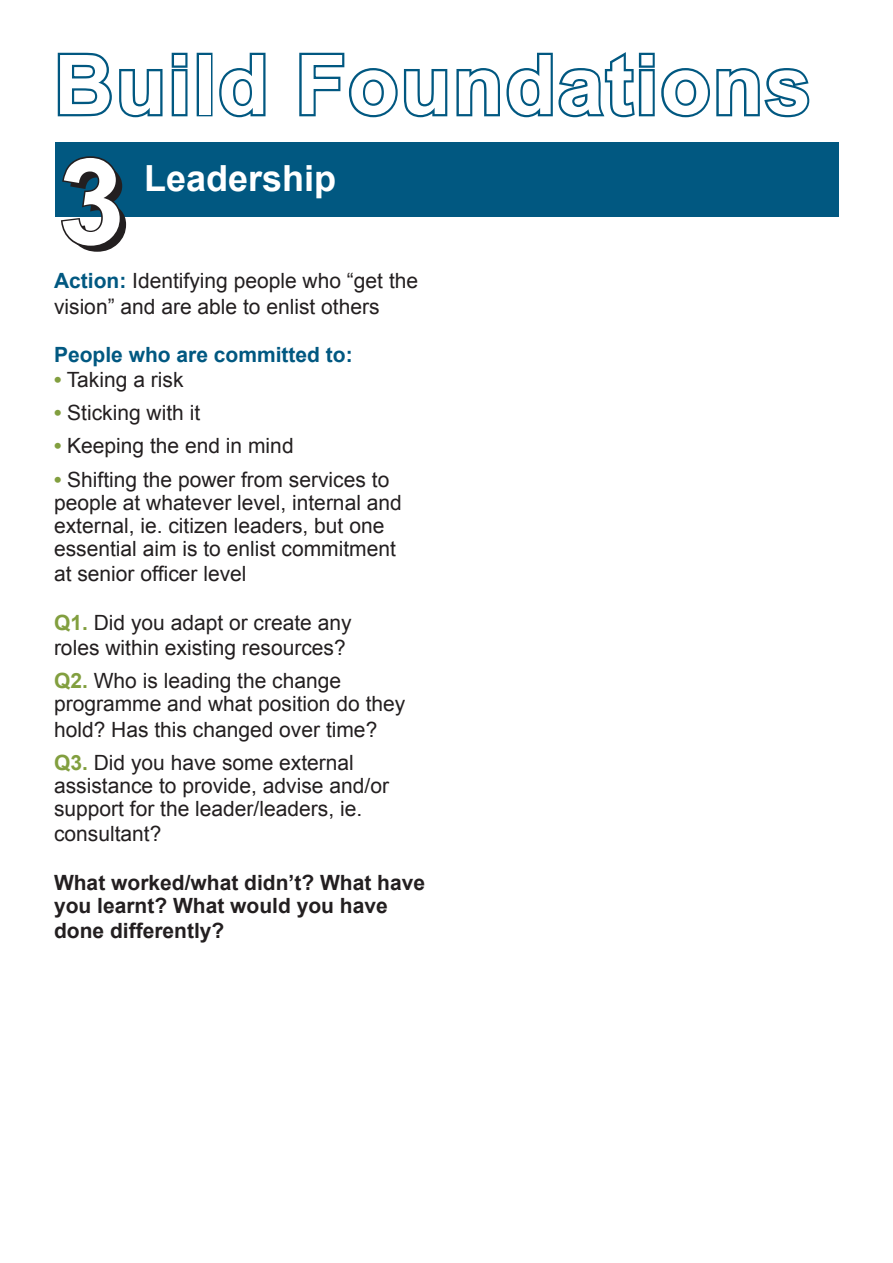
<style>
.page{position:relative;width:893px;height:1263px;background:#fff}
.page>*{position:absolute;margin:0;border:0;box-sizing:border-box;transform-origin:0 0}
.t1{font:700 120px "Arial";color:#fff}
.t2{font:700 82.5px "Arial";letter-spacing:.025em;color:#fff}
.t3{font:700 36px "Arial";color:#fff}
.t4{font:21px/23.2px "Arial";color:#231f20}
.t5{font:700 21px/23.2px "Arial";color:#231f20}
.t6{font:700 21px "Arial";color:#015881}
.s1{font-weight:700;color:#015881}
.s2{font-weight:700;color:#829f3f}
</style>
<div class="page">
<div style="left:55px;top:142px;width:783px;height:75px;background:#015881"></div>
<svg style="left:57px;top:52px;width:131px;height:66px"></svg>
<div style="left:197px;top:53px;width:15px;height:63px;border:4px solid #015881"></div>
<svg style="left:219px;top:52px;width:47px;height:66px"></svg>
<svg style="left:299px;top:52px;width:511px;height:66px"></svg>
<svg style="left:61px;top:156px;width:61px;height:92px"></svg>
<h2 class="t2" style="left:54px;top:39px;width:759px">Build Foundations</h2>
<h1 class="t1" style="left:58px;top:135px;width:68px">3</h1>
<h3 class="t3" style="left:144px;top:158px;width:194px">Leadership</h3>
<p class="t4" style="left:54px;top:268px;width:366px;line-height:25.2px"><span class="s1">Action:</span> Identifying people who “get the vision” and are able to enlist others</p>
<p class="t6" style="left:54px;top:343px;width:300px">People who are committed to:</p>
<p class="t4" style="left:54px;top:368px;width:131px"><span class="s2">•</span> Taking a risk</p>
<p class="t4" style="left:54px;top:401px;width:148px"><span class="s2">•</span> Sticking with it</p>
<p class="t4" style="left:54px;top:434px;width:241px"><span class="s2">•</span> Keeping the end in mind</p>
<p class="t4" style="left:54px;top:467px;width:349px"><span class="s2">•</span> Shifting the power from services to people at whatever level, internal and external, ie. citizen leaders, but one essential aim is to enlist commitment</p>
<p class="t4" style="left:54px;top:562px;width:194px">at senior officer level</p>
<p class="t4" style="left:54px;top:610px;width:299px;line-height:25.2px"><span class="s2">Q1.</span> Did you adapt or create any roles within existing resources?</p>
<p class="t4" style="left:54px;top:669px;width:353px"><span class="s2">Q2.</span> Who is leading the change programme and what position do they</p>
<p class="t4" style="left:54px;top:713px;width:325px;line-height:33px">hold? Has this changed over time?<br><span class="s2">Q3.</span> Did you have some external</p>
<p class="t4" style="left:54px;top:774px;width:336px">assistance to provide, advise and/or support for the leader/leaders, ie.</p>
<p class="t4" style="left:54px;top:822px;width:109px">consultant?</p>
<p class="t5" style="left:54px;top:871px;width:373px">What worked/what didn’t? What have you learnt? What would you have</p>
<p class="t5" style="left:54px;top:919px;width:172px">done differently?</p>
</div>
